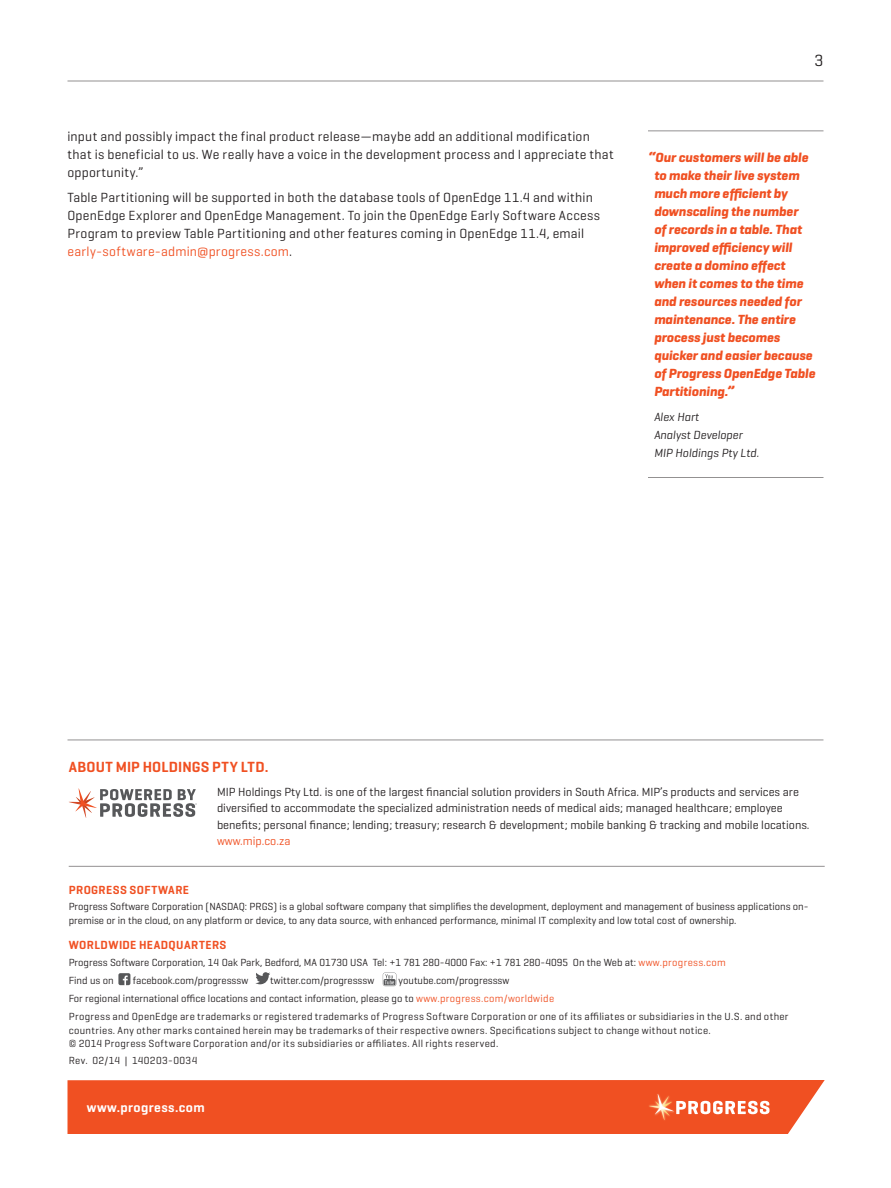
<style>
.page{position:relative;width:891px;height:1188px;background:#fff}
.page>*{position:absolute;margin:0;border:0;box-sizing:border-box;transform-origin:0 0}
.Pagination{font:16.5px "Geogrotesque";color:#231f20}
.Boilerplate_Sub-Head{font:600 15px "Geogrotesque";letter-spacing:.01em;color:#f05022}
.Body_Text{font:13.5px/18px "Geogrotesque";letter-spacing:.015em;color:#231f20}
.Side_Bar_Hanging_Quo{font:italic 700 13.5px/18px "Geogrotesque";color:#f05022}
.t1{font:600 13.5px "Geogrotesque";letter-spacing:.03em;color:#fff}
.Body_Text-2{font:12px/16.5px "Geogrotesque";color:#231f20}
.Side_Bar_Italic_Name{font:italic 12px "Geogrotesque";color:#231f20}
.Boilerplate_Sub-Head-2{font:600 12px "Geogrotesque";letter-spacing:.035em;color:#f05022}
.Boilerplate_Text_spa{font:10.5px/13.5px "Geogrotesque";color:#231f20}
.Legal{font:10.5px/13.5px "Geogrotesque";letter-spacing:.035em;color:#231f20}
.s1{color:#f05022}
</style>
<div class="page">
<hr style="left:69px;top:866px;width:756px;height:1px;background:#231f20">
<div style="left:118px;top:973px;width:12px;height:12px;background:#57585a;border-radius:2px"></div>
<svg style="left:123px;top:976px;width:5px;height:10px"></svg>
<svg style="left:255px;top:972px;width:15px;height:12px"></svg>
<svg style="left:383px;top:973px;width:13px;height:13px"></svg>
<div style="left:68px;top:1080px;width:757px;height:54px;background:#f05022"></div>
<hr style="left:68px;top:81px;width:756px;height:1px;background:#231f20">
<hr style="left:68px;top:740px;width:755px;height:1px;background:#231f20">
<hr style="left:648px;top:131px;width:176px;height:1px;background:#231f20">
<hr style="left:648px;top:477px;width:176px;height:1px;background:#231f20">
<svg style="left:69px;top:788px;width:128px;height:30px"></svg>
<p class="Body_Text" style="left:68px;top:127px;width:548px">input and possibly impact the final product release—maybe add an additional modification that is beneficial to us. We really have a voice in the development process and I appreciate that opportunity.”</p>
<p class="Body_Text" style="left:68px;top:188px;width:534px">Table Partitioning will be supported in both the database tools of OpenEdge 11.4 and within OpenEdge Explorer and OpenEdge Management. To join the OpenEdge Early Software Access Program to preview Table Partitioning and other features coming in OpenEdge 11.4, email <span class="s1">early-software-admin@progress.com</span>.</p>
<p class="Pagination" style="left:815px;top:50px;width:10px">3</p>
<p class="Side_Bar_Hanging_Quo" style="left:654px;top:148px;width:163px;text-indent:-6px">“Our customers will be able to make their live system much more efficient by downscaling the number<br>of records in a table. That improved efficiency will create a domino effect when it comes to the time and resources needed for maintenance. The entire process just becomes quicker and easier because of Progress OpenEdge Table<br>Partitioning.”</p>
<p class="Side_Bar_Italic_Name" style="left:654px;top:409px;width:47px">Alex Hart</p>
<p class="Side_Bar_Italic_Name" style="left:654px;top:427px;width:90px">Analyst Developer</p>
<p class="Side_Bar_Italic_Name" style="left:654px;top:445px;width:107px">MIP Holdings Pty Ltd.</p>
<p class="Boilerplate_Sub-Head" style="left:69px;top:758px;width:201px">ABOUT MIP HOLDINGS PTY LTD.</p>
<p class="Body_Text-2" style="left:217px;top:783px;width:594px">MIP Holdings Pty Ltd. is one of the largest financial solution providers in South Africa. MIP’s products and services are diversified to accommodate the specialized administration needs of medical aids; managed healthcare; employee benefits; personal finance; lending; treasury; research &amp; development; mobile banking &amp; tracking and mobile locations. <span class="s1">www.mip.co.za</span></p>
<p class="Boilerplate_Sub-Head-2" style="left:69px;top:882px;width:122px">PROGRESS SOFTWARE</p>
<p class="Boilerplate_Text_spa" style="left:69px;top:900px;width:741px">Progress Software Corporation (NASDAQ: PRGS) is a global software company that simplifies the development, deployment and management of business applications on&shy;premise or in the cloud, on any platform or device, to any data source, with enhanced performance, minimal IT complexity and low total cost of ownership.</p>
<p class="Boilerplate_Sub-Head-2" style="left:69px;top:938px;width:159px">WORLDWIDE HEADQUARTERS</p>
<p class="Boilerplate_Text_spa" style="left:69px;top:956px;width:659px">Progress Software Corporation, 14 Oak Park, Bedford, MA 01730 USA Tel: +1 781 280-4000 Fax: +1 781 280-4095 On the Web at: <span class="s1">www.progress.com</span></p>
<p class="Boilerplate_Text_spa" style="left:69px;top:974px;width:47px">Find us on</p>
<p class="Boilerplate_Text_spa" style="left:133px;top:974px;width:117px">facebook.com/progresssw</p>
<p class="Boilerplate_Text_spa" style="left:270px;top:974px;width:106px">twitter.com/progresssw</p>
<p class="Boilerplate_Text_spa" style="left:399px;top:974px;width:112px">youtube.com/progresssw</p>
<p class="Boilerplate_Text_spa" style="left:69px;top:992px;width:487px">For regional international office locations and contact information, please go to <span class="s1">www.progress.com/worldwide</span></p>
<p class="Legal" style="left:69px;top:1010px;width:721px">Progress and OpenEdge are trademarks or registered trademarks of Progress Software Corporation or one of its affiliates or subsidiaries in the U.S. and other countries. Any other marks contained herein may be trademarks of their respective owners. Specifications subject to change without notice.<br>© 2014 Progress Software Corporation and/or its subsidiaries or affiliates. All rights reserved.</p>
<p class="Legal" style="left:69px;top:1054px;width:130px">Rev. 02/14 | 140203-0034</p>
<p class="t1" style="left:87px;top:1099px;width:119px">www.progress.com</p>
</div>
